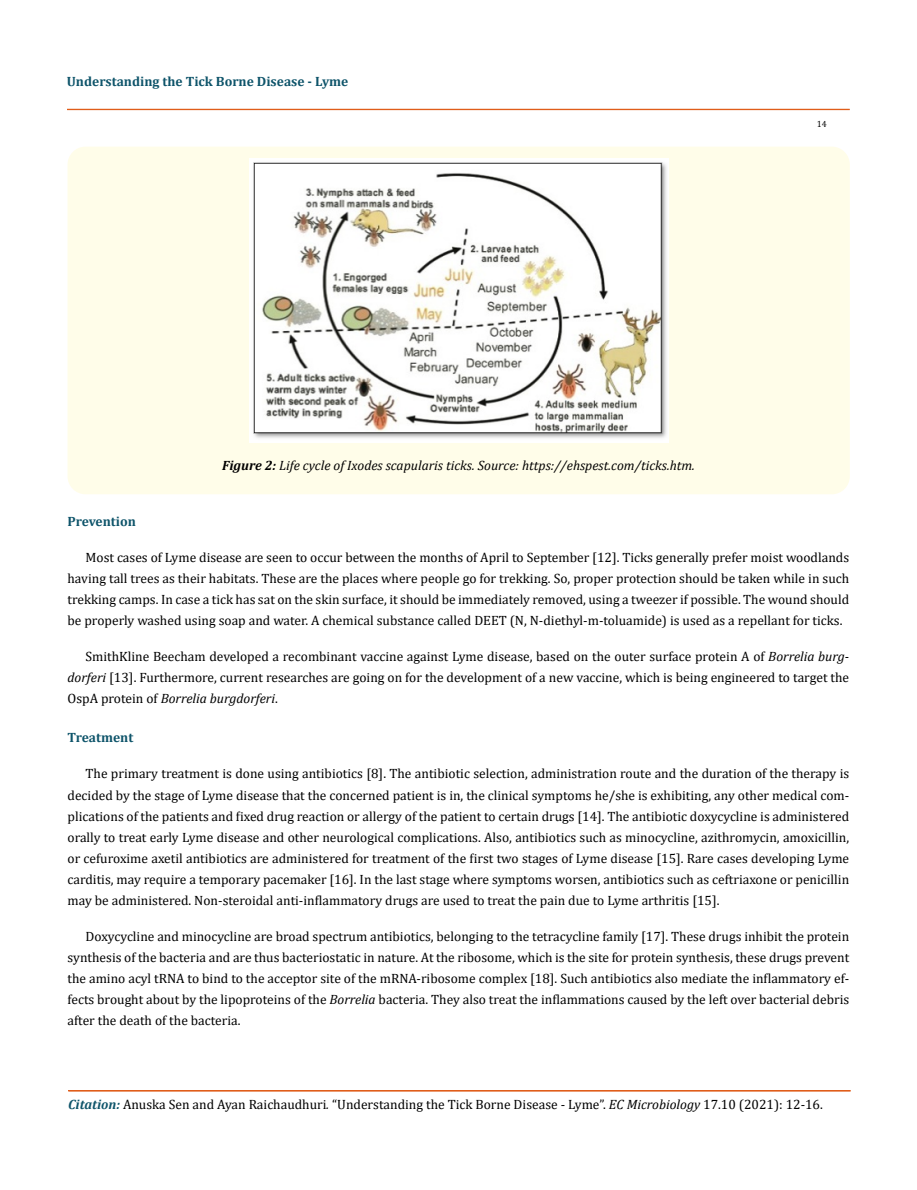
<style>
.page{position:relative;width:917px;height:1190px;background:#fff}
.page>*{position:absolute;margin:0;border:0;box-sizing:border-box;transform-origin:0 0}
.t1{font:13.5px/21px "Cambria";color:#000;text-align:justify}
.t2{font:italic 13.5px "Cambria";color:#000}
.t3{font:700 13.5px "Cambria";color:#0e546a}
.t4{font:9px "Cambria";color:#000}
.s1{font-weight:700}
.s2{font-style:italic}
.s3{font-weight:700;font-style:italic;color:#0e546a}
</style>
<div class="page">
<div style="left:67px;top:109px;width:782px;height:1px;border:1px solid #e05d1a"></div>
<div style="left:68px;top:1090px;width:782px;height:1px;border:1px solid #e05d1a"></div>
<div style="left:68px;top:147px;width:781px;height:347px;background:#fffde9;border-radius:18px"></div>
<img style="left:249px;top:159px;width:419px;height:283px">
<p class="t3" style="left:67px;top:72px;width:283px">Understanding the Tick Borne Disease - Lyme</p>
<p class="t4" style="left:816px;top:118px;width:11px">14</p>
<p class="t2" style="left:222px;top:456px;width:474px"><span class="s1">Figure 2:</span> Life cycle of Ixodes scapularis ticks. Source: https://ehspest.com/ticks.htm.</p>
<p class="t3" style="left:68px;top:511px;width:70px">Prevention</p>
<p class="t1" style="left:68px;top:546px;width:783px;text-indent:18px">Most cases of Lyme disease are seen to occur between the months of April to September [12]. Ticks generally prefer moist woodlands having tall trees as their habitats. These are the places where people go for trekking. So, proper protection should be taken while in such trekking camps. In case a tick has sat on the skin surface, it should be immediately removed, using a tweezer if possible. The wound should be properly washed using soap and water. A chemical substance called DEET (N, N-diethyl-m-toluamide) is used as a repellant for ticks.</p>
<p class="t1" style="left:68px;top:645px;width:783px;text-indent:18px">SmithKline Beecham developed a recombinant vaccine against Lyme disease, based on the outer surface protein A of <span class="s2">Borrelia burg&shy;dorferi</span> [13]. Furthermore, current researches are going on for the development of a new vaccine, which is being engineered to target the OspA protein of <span class="s2">Borrelia burgdorferi</span>.</p>
<p class="t3" style="left:68px;top:728px;width:67px">Treatment</p>
<p class="t1" style="left:68px;top:763px;width:783px;text-indent:18px">The primary treatment is done using antibiotics [8]. The antibiotic selection, administration route and the duration of the therapy is decided by the stage of Lyme disease that the concerned patient is in, the clinical symptoms he/she is exhibiting, any other medical com&shy;plications of the patients and fixed drug reaction or allergy of the patient to certain drugs [14]. The antibiotic doxycycline is administered orally to treat early Lyme disease and other neurological complications. Also, antibiotics such as minocycline, azithromycin, amoxicillin, or cefuroxime axetil antibiotics are administered for treatment of the first two stages of Lyme disease [15]. Rare cases developing Lyme carditis, may require a temporary pacemaker [16]. In the last stage where symptoms worsen, antibiotics such as ceftriaxone or penicillin may be administered. Non-steroidal anti-inflammatory drugs are used to treat the pain due to Lyme arthritis [15].</p>
<p class="t1" style="left:68px;top:925px;width:783px;text-indent:18px">Doxycycline and minocycline are broad spectrum antibiotics, belonging to the tetracycline family [17]. These drugs inhibit the protein synthesis of the bacteria and are thus bacteriostatic in nature. At the ribosome, which is the site for protein synthesis, these drugs prevent the amino acyl tRNA to bind to the acceptor site of the mRNA-ribosome complex [18]. Such antibiotics also mediate the inflammatory ef&shy;fects brought about by the lipoproteins of the <span class="s2">Borrelia</span> bacteria. They also treat the inflammations caused by the left over bacterial debris after the death of the bacteria.</p>
<p class="t1" style="left:68px;top:1094px;width:756px"><span class="s3">Citation:</span> Anuska Sen and Ayan Raichaudhuri<span class="s2">.</span> “Understanding the Tick Borne Disease - Lyme”. <span class="s2">EC Microbiology</span> 17.10 (2021): 12-16.</p>
</div>
